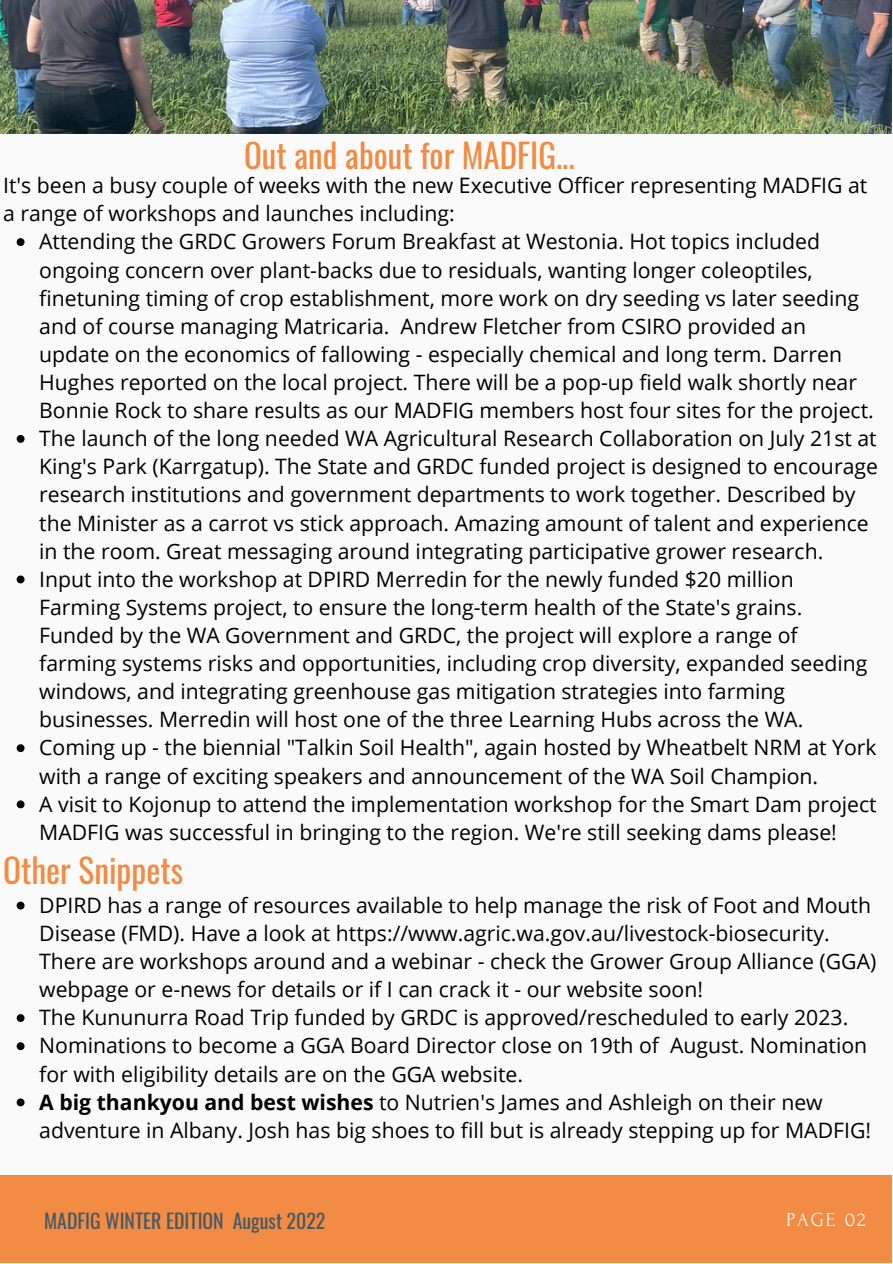
<style>
.page{position:relative;width:893px;height:1264px;background:#fff}
.page>*{position:absolute;margin:0;border:0;box-sizing:border-box;transform-origin:0 0}
.t1{font:33.3px "Oswald";color:#f28b43}
.t2{font:33px "Oswald";color:#f28b43}
.t3{font:21.15px/28px "Open Sans";color:#000}
.t4{font:19.8px "Oswald";color:#435967}
.t5{font:19.8px "Forum";letter-spacing:.1em;color:#fafafa}
.s1{font-weight:700}
</style>
<div class="page">
<div style="left:0;top:0;width:892px;height:1262px;background:#fafafa"></div>
<img style="left:0;top:0;width:891px;height:134px">
<div style="left:0;top:1175px;width:891px;height:87px;background:#f28b43"></div>
<svg style="left:17px;top:238px;width:8px;height:8px"></svg>
<svg style="left:17px;top:435px;width:8px;height:8px"></svg>
<svg style="left:17px;top:575px;width:8px;height:8px"></svg>
<svg style="left:17px;top:744px;width:8px;height:8px"></svg>
<svg style="left:17px;top:800px;width:8px;height:8px"></svg>
<svg style="left:17px;top:901px;width:8px;height:8px"></svg>
<svg style="left:17px;top:1014px;width:8px;height:7px"></svg>
<svg style="left:17px;top:1042px;width:8px;height:8px"></svg>
<svg style="left:17px;top:1098px;width:8px;height:8px"></svg>
<h2 class="t2" style="left:244px;top:130px;width:332px">Out and about for MADFIG...</h2>
<p class="t3" style="left:3px;top:171px;width:865px">It's been a busy couple of weeks with the new Executive Officer representing MADFIG at a range of workshops and launches including:</p>
<p class="t3" style="left:39px;top:227px;width:840px">Attending the GRDC Growers Forum Breakfast at Westonia. Hot topics included ongoing concern over plant-backs due to residuals, wanting longer coleoptiles, finetuning timing of crop establishment, more work on dry seeding vs later seeding and of course managing Matricaria. Andrew Fletcher from CSIRO provided an update on the economics of fallowing - especially chemical and long term. Darren Hughes reported on the local project. There will be a pop-up field walk shortly near Bonnie Rock to share results as our MADFIG members host four sites for the project.<br>The launch of the long needed WA Agricultural Research Collaboration on July 21st at King's Park (Karrgatup). The State and GRDC funded project is designed to encourage research institutions and government departments to work together. Described by the Minister as a carrot vs stick approach. Amazing amount of talent and experience in the room. Great messaging around integrating participative grower research.<br>Input into the workshop at DPIRD Merredin for the newly funded $20 million Farming Systems project, to ensure the long-term health of the State's grains.<br>Funded by the WA Government and GRDC, the project will explore a range of farming systems risks and opportunities, including crop diversity, expanded seeding windows, and integrating greenhouse gas mitigation strategies into farming businesses. Merredin will host one of the three Learning Hubs across the WA.<br>Coming up - the biennial "Talkin Soil Health", again hosted by Wheatbelt NRM at York with a range of exciting speakers and announcement of the WA Soil Champion.<br>A visit to Kojonup to attend the implementation workshop for the Smart Dam project MADFIG was successful in bringing to the region. We're still seeking dams please!</p>
<h1 class="t1" style="left:3px;top:844px;width:181px">Other Snippets</h1>
<p class="t3" style="left:39px;top:890px;width:838px">DPIRD has a range of resources available to help manage the risk of Foot and Mouth Disease (FMD). Have a look at https://www.agric.wa.gov.au/livestock-biosecurity.<br>There are workshops around and a webinar - check the Grower Group Alliance (GGA) webpage or e-news for details or if I can crack it - our website soon!<br>The Kununurra Road Trip funded by GRDC is approved/rescheduled to early 2023.<br>Nominations to become a GGA Board Director close on 19th of August. Nomination for with eligibility details are on the GGA website.<br><span class="s1">A big thankyou and best wishes</span> to Nutrien's James and Ashleigh on their new adventure in Albany. Josh has big shoes to fill but is already stepping up for MADFIG!</p>
<p class="t4" style="left:44px;top:1204px;width:282px">MADFIG WINTER EDITION August 2022</p>
<p class="t5" style="left:786px;top:1209px;width:81px">PAGE 02</p>
</div>
